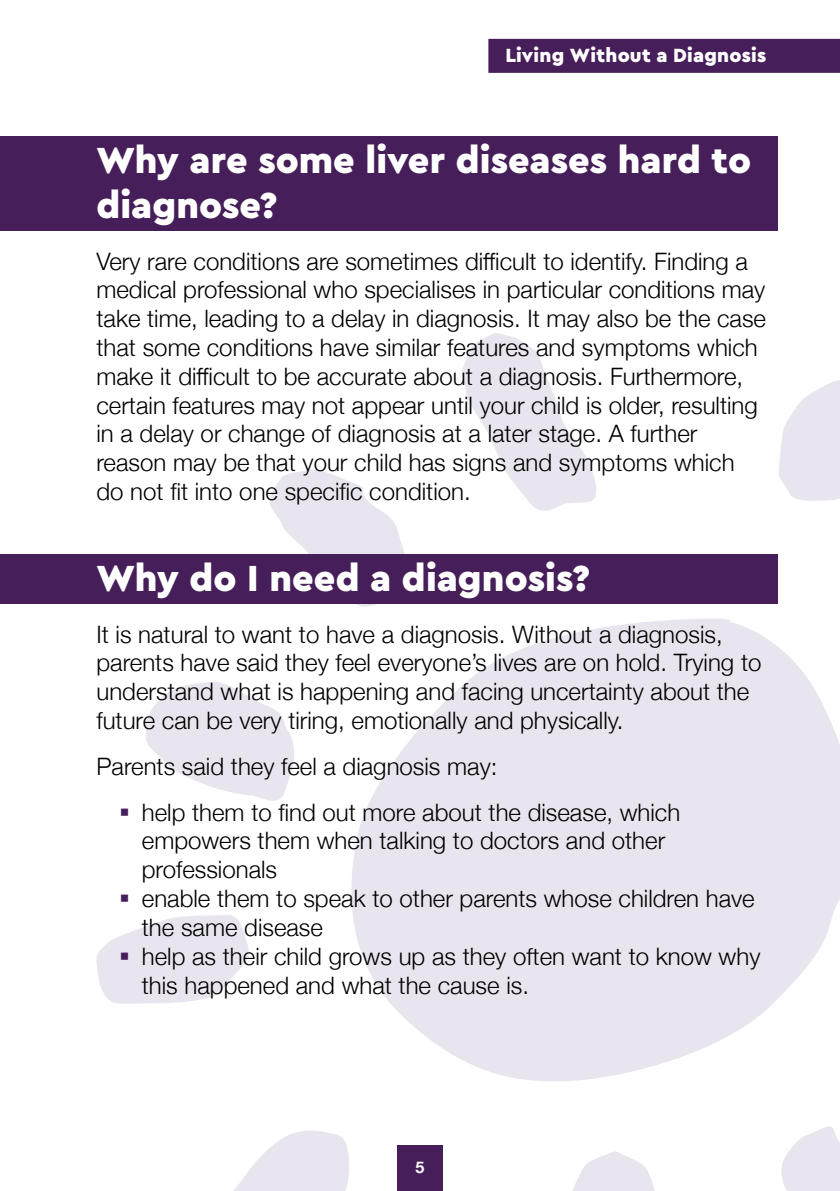
<style>
.page{position:relative;width:840px;height:1191px;background:#fff}
.page>*{position:absolute;margin:0;border:0;box-sizing:border-box;transform-origin:0 0}
.t1{font:900 38px/45.6px "Cera Basic";color:#fff}
.t2{font:300 24px/28.8px "Helvetica Neue";color:#000}
.t3{font:900 20px "Cera Basic";letter-spacing:.01em;color:#fff}
.t4{font:700 16px "Helvetica Neue";color:#fff}
.s1{color:#461e5a}
</style>
<div class="page">
<svg style="left:351px;top:619px;width:471px;height:462px;fill:#e9e5ef"></svg>
<svg style="left:233px;top:1130px;width:116px;height:61px"></svg>
<svg style="left:96px;top:915px;width:153px;height:89px"></svg>
<svg style="left:146px;top:682px;width:148px;height:119px"></svg>
<svg style="left:270px;top:469px;width:135px;height:138px"></svg>
<svg style="left:462px;top:333px;width:134px;height:178px"></svg>
<svg style="left:779px;top:380px;width:60px;height:121px"></svg>
<svg style="left:781px;top:1126px;width:58px;height:65px"></svg>
<svg style="left:572px;top:1151px;width:83px;height:40px"></svg>
<div style="left:499px;top:624px;width:340px;height:320px;background:#e9e5ef"></div>
<div style="left:0;top:136px;width:777px;height:95px;background:#461e5a"></div>
<div style="left:0;top:554px;width:777px;height:50px;background:#461e5a"></div>
<div style="left:488px;top:39px;width:351px;height:34px;background:#461e5a"></div>
<div style="left:397px;top:1145px;width:45px;height:46px;background:#461e5a"></div>
<p class="t3" style="left:505px;top:43px;width:262px">Living Without a Diagnosis</p>
<h1 class="t1" style="left:96px;top:137px;width:656px">Why are some liver diseases hard to diagnose?</h1>
<p class="t2" style="left:96px;top:245px;width:670px">Very rare conditions are sometimes difficult to identify. Finding a medical professional who specialises in particular conditions may take time, leading to a delay in diagnosis. It may also be the case that some conditions have similar features and symptoms which make it difficult to be accurate about a diagnosis. Furthermore, certain features may not appear until your child is older, resulting in a delay or change of diagnosis at a later stage. A further reason may be that your child has signs and symptoms which do not fit into one specific condition.</p>
<h1 class="t1" style="left:96px;top:555px;width:495px">Why do I need a diagnosis?</h1>
<p class="t2" style="left:96px;top:618px;width:666px">It is natural to want to have a diagnosis. Without a diagnosis, parents have said they feel everyone’s lives are on hold. Trying to understand what is happening and facing uncertainty about the future can be very tiring, emotionally and physically.</p>
<p class="t2" style="left:96px;top:750px;width:402px">Parents said they feel a diagnosis may:</p>
<p class="t2" style="left:142px;top:796px;width:539px;text-indent:-23px"><span class="s1">▪</span> help them to find out more about the disease, which empowers them when talking to doctors and other professionals</p>
<p class="t2" style="left:142px;top:882px;width:614px;text-indent:-23px"><span class="s1">▪</span> enable them to speak to other parents whose children have the same disease</p>
<p class="t2" style="left:142px;top:940px;width:619px;text-indent:-23px"><span class="s1">▪</span> help as their child grows up as they often want to know why this happened and what the cause is.</p>
<p class="t4" style="left:415px;top:1154px;width:10px">5</p>
</div>
